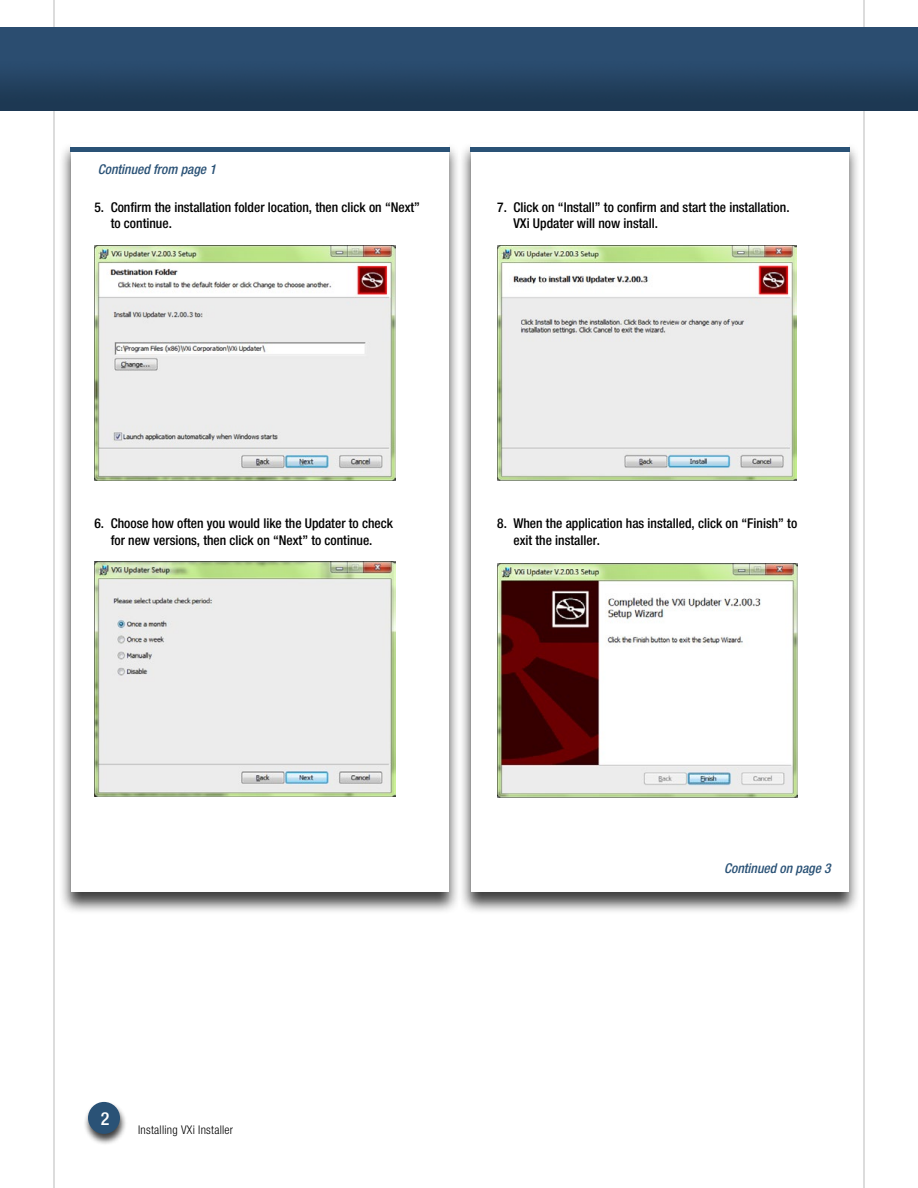
<style>
.page{position:relative;width:918px;height:1188px;background:#fff}
.page>*{position:absolute;margin:0;border:0;box-sizing:border-box;transform-origin:0 0}
.t1{font:500 condensed 18px "Helvetica Neue";color:#fff}
.t2{font:500 condensed 13.5px/16.5px "Helvetica Neue";color:#000}
.t3{font:italic 500 condensed 13.5px "Helvetica Neue";color:#2a5276}
.t4{font:300 condensed 12px "Helvetica Neue";letter-spacing:.02em;color:#000}
</style>
<div class="page">
<div style="left:83px;top:1101px;width:45px;height:45px;background:#000;opacity:.75"></div>
<div style="left:88px;top:1102px;width:32px;height:32px;background:#2a5276;border-radius:50%"></div>
<hr style="left:864px;top:0;width:1px;height:1188px;background:#000">
<hr style="left:54px;top:0;width:1px;height:1188px;background:#000">
<img style="left:0;top:27px;width:918px;height:83px">
<div style="left:58px;top:141px;width:402px;height:774px;background:#000;opacity:.75"></div>
<div style="left:71px;top:143px;width:378px;height:748px;background:#fff"></div>
<div style="left:459px;top:141px;width:402px;height:774px;background:#000;opacity:.75"></div>
<div style="left:471px;top:143px;width:378px;height:748px;background:#fff"></div>
<div style="left:471px;top:147px;width:379px;height:5px;background:#2a5276"></div>
<div style="left:70px;top:147px;width:379px;height:5px;background:#2a5276"></div>
<img style="left:94px;top:246px;width:301px;height:234px">
<img style="left:94px;top:561px;width:301px;height:235px">
<img style="left:497px;top:563px;width:300px;height:235px">
<img style="left:497px;top:246px;width:300px;height:235px">
<p class="t3" style="left:98px;top:161px;width:120px">Continued from page 1</p>
<p class="t2" style="left:111px;top:199px;width:311px;text-indent:-16px">5. Confirm the installation folder location, then click on “Next” to continue.</p>
<p class="t2" style="left:513px;top:199px;width:278px;text-indent:-16px">7. Click on “Install” to confirm and start the installation.<br>VXi Updater will now install.</p>
<p class="t2" style="left:94px;top:515px;width:300px;text-align:center">6. Choose how often you would like the Updater to check for new versions, then click on “Next” to continue.</p>
<p class="t2" style="left:513px;top:515px;width:285px;text-indent:-16px">8. When the application has installed, click on “Finish” to exit the installer.</p>
<h1 class="t1" style="left:101px;top:1108px;width:10px">2</h1>
<p class="t4" style="left:138px;top:1123px;width:97px">Installing VXi Installer</p>
<p class="t3" style="left:724px;top:860px;width:108px">Continued on page 3</p>
</div>
